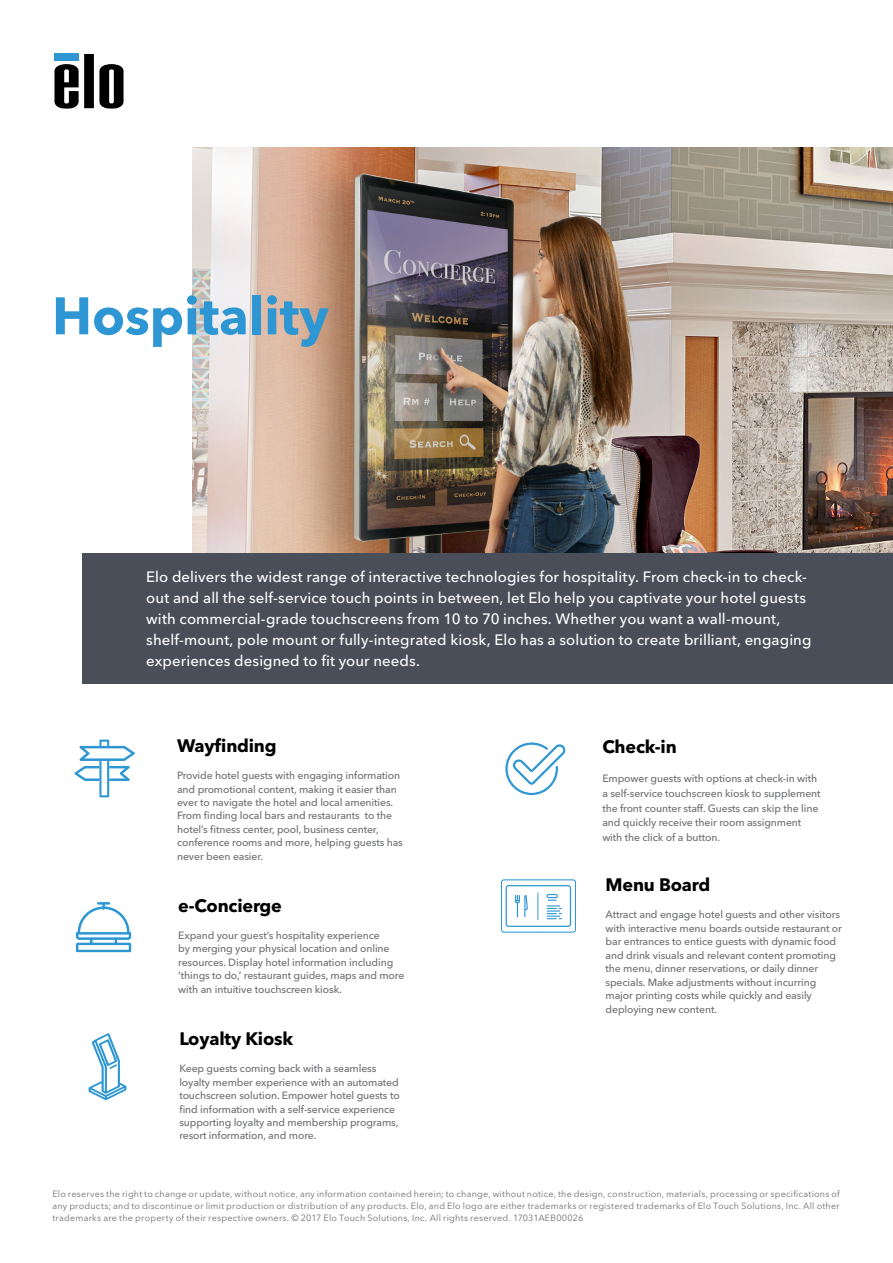
<style>
.page{position:relative;width:893px;height:1263px;background:#fff}
.page>*{position:absolute;margin:0;border:0;box-sizing:border-box;transform-origin:0 0}
.t1{font:700 52.35px "Avenir Next LT Pro";color:#2d96d3}
.t2{font:700 18px "Avenir Next LT Pro";letter-spacing:-.01em;color:#000}
.t3{font:500 15px/20.9px "Avenir Next LT Pro";letter-spacing:.005em;color:#fff}
.t4{font:500 10.5px/13.5px "Avenir Next LT Pro";letter-spacing:-.01em;color:#6d6e71}
.t5{font:9px/12px "Avenir Next LT Pro";letter-spacing:.025em;color:#6d6e71;text-align:justify}
</style>
<div class="page">
<img style="left:192px;top:148px;width:701px;height:406px">
<svg style="left:54px;top:54px;width:70px;height:55px"></svg>
<div style="left:54px;top:54px;width:25px;height:7px;background:#2d96d3"></div>
<div style="left:83px;top:554px;width:810px;height:130px;background:#4a4e59"></div>
<svg style="left:89px;top:1033px;width:37px;height:67px"></svg>
<svg style="left:74px;top:739px;width:61px;height:58px"></svg>
<svg style="left:76px;top:901px;width:56px;height:52px"></svg>
<svg style="left:505px;top:742px;width:61px;height:54px"></svg>
<svg style="left:501px;top:878px;width:75px;height:55px"></svg>
<h1 class="t1" style="left:52px;top:284px;width:278px">Hospitality</h1>
<p class="t3" style="left:146px;top:566px;width:667px">Elo delivers the widest range of interactive technologies for hospitality. From check-in to check&shy;out and all the self-service touch points in between, let Elo help you captivate your hotel guests with commercial-grade touchscreens from 10 to 70 inches. Whether you want a wall-mount, shelf-mount, pole mount or fully-integrated kiosk, Elo has a solution to create brilliant, engaging experiences designed to fit your needs.</p>
<h2 class="t2" style="left:177px;top:735px;width:101px">Wayfinding</h2>
<p class="t4" style="left:177px;top:769px;width:227px">Provide hotel guests with engaging information and promotional content, making it easier than ever to navigate the hotel and local amenities.<br>From finding local bars and restaurants to the hotel’s fitness center, pool, business center, conference rooms and more, helping guests has never been easier.</p>
<h2 class="t2" style="left:178px;top:894px;width:105px">e-Concierge</h2>
<p class="t4" style="left:178px;top:928px;width:228px">Expand your guest’s hospitality experience<br>by merging your physical location and online resources. Display hotel information including ‘things to do,’ restaurant guides, maps and more with an intuitive touchscreen kiosk.</p>
<h2 class="t2" style="left:179px;top:1028px;width:115px">Loyalty Kiosk</h2>
<p class="t4" style="left:179px;top:1062px;width:222px">Keep guests coming back with a seamless loyalty member experience with an automated touchscreen solution. Empower hotel guests to find information with a self-service experience supporting loyalty and membership programs, resort information, and more.</p>
<h2 class="t2" style="left:602px;top:736px;width:76px">Check-in</h2>
<p class="t4" style="left:602px;top:770px;width:220px;line-height:15px">Empower guests with options at check-in with a self-service touchscreen kiosk to supplement the front counter staff. Guests can skip the line and quickly receive their room assignment with the click of a button.</p>
<h2 class="t2" style="left:606px;top:874px;width:106px">Menu Board</h2>
<p class="t4" style="left:606px;top:908px;width:238px">Attract and engage hotel guests and other visitors with interactive menu boards outside restaurant or bar entrances to entice guests with dynamic food and drink visuals and relevant content promoting the menu, dinner reservations, or daily dinner specials. Make adjustments without incurring major printing costs while quickly and easily deploying new content.</p>
<p class="t5" style="left:52px;top:1188px;width:789px">Elo reserves the right to change or update, without notice, any information contained herein; to change, without notice, the design, construction, materials, processing or specifications of any products; and to discontinue or limit production or distribution of any products. Elo, and Elo logo are either trademarks or registered trademarks of Elo Touch Solutions, Inc. All other trademarks are the property of their respective owners. © 2017 Elo Touch Solutions, Inc. All rights reserved. 17031AEB00026</p>
</div>
